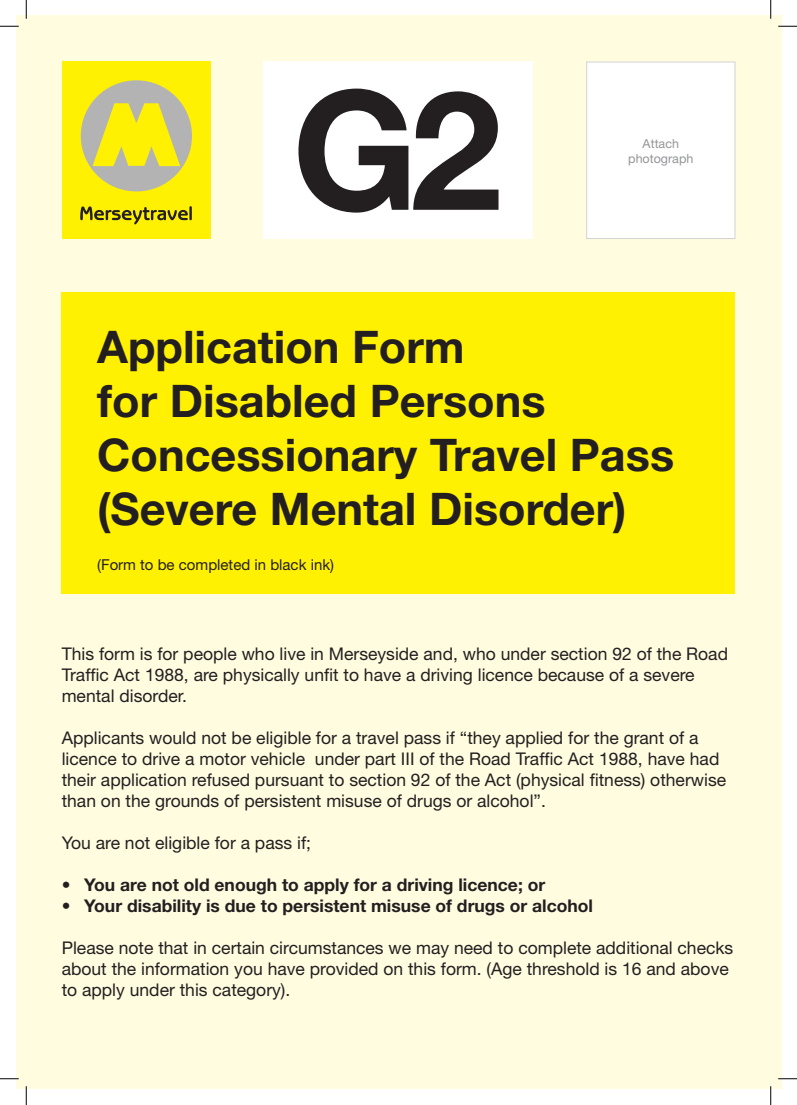
<style>
.page{position:relative;width:797px;height:1105px;background:#fff}
.page>*{position:absolute;margin:0;border:0;box-sizing:border-box;transform-origin:0 0}
.t1{font:700 45px/54px "Helvetica Neue";color:#231f20}
.t2{font:17.5px/21px "Helvetica Neue";color:#231f20}
.t3{font:700 17.5px "Helvetica Neue";color:#231f20}
.t4{font:15px "Helvetica Neue";color:#231f20}
.t5{font:12.5px "Helvetica Neue";color:#939598}
</style>
<div class="page">
<div style="left:16px;top:16px;width:765px;height:1073px;background:#fffce0"></div>
<div style="left:62px;top:62px;width:149px;height:177px;background:#fff101"></div>
<svg style="left:80px;top:206px;width:108px;height:18px"></svg>
<hr style="left:189px;top:206px;width:3px;height:14px;background:#231f20">
<svg style="left:81px;top:80px;width:111px;height:111px"></svg>
<div style="left:62px;top:292px;width:673px;height:301px;background:#fff101"></div>
<div style="left:586px;top:62px;width:149px;height:177px;background:#fff"></div>
<div style="left:586px;top:62px;width:149px;height:177px;border:1px solid #d1d2d4"></div>
<div style="left:264px;top:62px;width:269px;height:177px;background:#fff"></div>
<svg style="left:298px;top:89px;width:200px;height:124px"></svg>
<svg style="left:0;top:25px;width:19px;height:2px"></svg>
<svg style="left:778px;top:25px;width:19px;height:2px"></svg>
<svg style="left:0;top:1078px;width:19px;height:1px"></svg>
<svg style="left:778px;top:1078px;width:19px;height:1px"></svg>
<svg style="left:25px;top:0;width:2px;height:19px"></svg>
<svg style="left:25px;top:1086px;width:2px;height:19px"></svg>
<svg style="left:770px;top:0;width:1px;height:19px"></svg>
<svg style="left:770px;top:1086px;width:1px;height:19px"></svg>
<p class="t5" style="left:642px;top:136px;width:38px">Attach</p>
<p class="t5" style="left:628px;top:151px;width:67px">photograph</p>
<p class="t1" style="left:97px;top:319px;width:369px">Application Form</p>
<p class="t1" style="left:97px;top:373px;width:450px">for Disabled Persons</p>
<p class="t1" style="left:97px;top:427px;width:578px">Concessionary Travel Pass (Severe Mental Disorder)</p>
<p class="t4" style="left:97px;top:555px;width:238px">(Form to be completed in black ink)</p>
<p class="t2" style="left:62px;top:643px;width:668px">This form is for people who live in Merseyside and, who under section 92 of the Road<br>Traffic Act 1988, are physically unfit to have a driving licence because of a severe mental disorder.</p>
<p class="t2" style="left:62px;top:727px;width:666px">Applicants would not be eligible for a travel pass if “they applied for the grant of a licence to drive a motor vehicle under part III of the Road Traffic Act 1988, have had their application refused pursuant to section 92 of the Act (physical fitness) otherwise than on the grounds of persistent misuse of drugs or alcohol”.</p>
<p class="t2" style="left:62px;top:832px;width:251px">You are not eligible for a pass if;</p>
<p class="t3" style="left:62px;top:874px;width:485px">• You are not old enough to apply for a driving licence; or</p>
<p class="t3" style="left:62px;top:895px;width:533px">• Your disability is due to persistent misuse of drugs or alcohol</p>
<p class="t2" style="left:62px;top:937px;width:673px">Please note that in certain circumstances we may need to complete additional checks about the information you have provided on this form. (Age threshold is 16 and above to apply under this category).</p>
</div>
